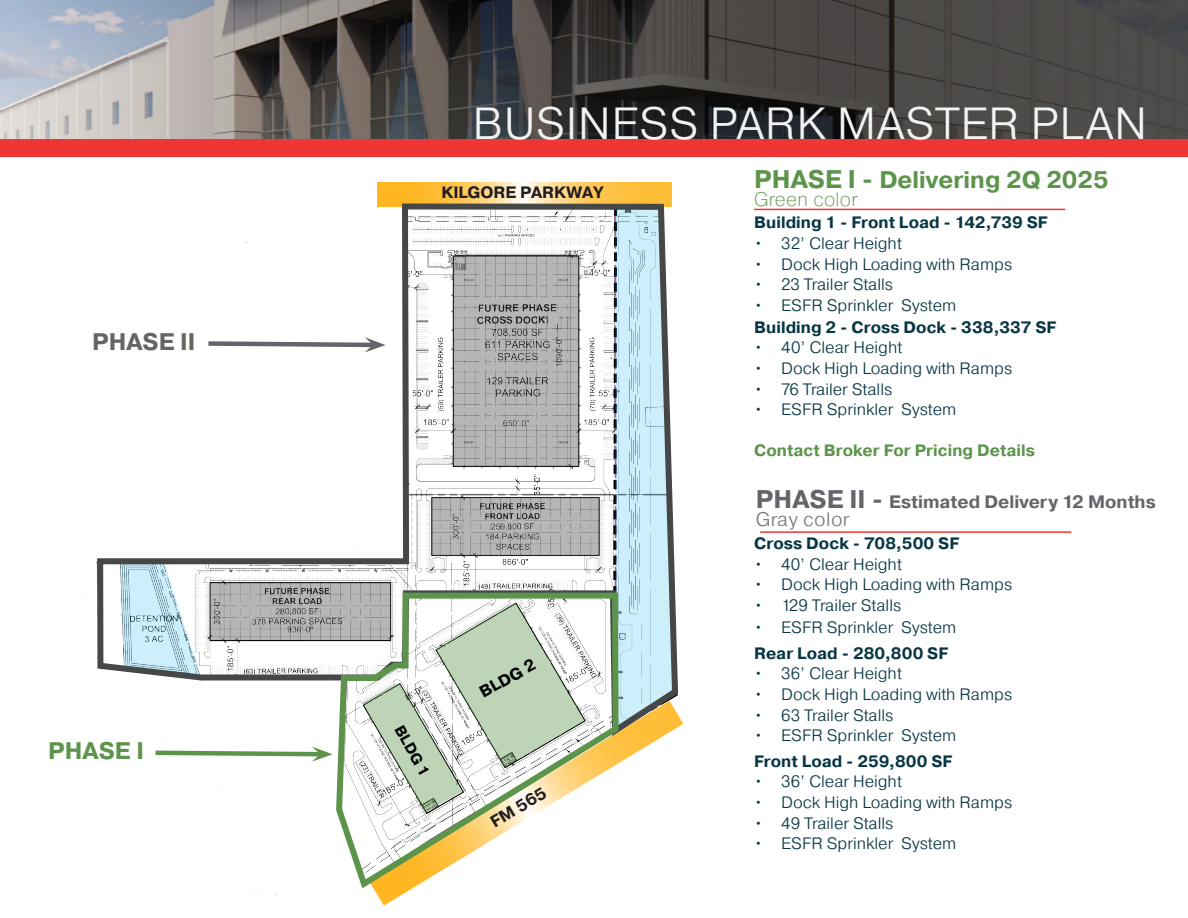
<style>
.page{position:relative;width:1188px;height:918px;background:#fff}
.page>*{position:absolute;margin:0;border:0;box-sizing:border-box;transform-origin:0 0}
.t1{font:300 45px "Pragmatica";letter-spacing:.01em;color:#f1f2f2}
.t2{font:700 24px "Pragmatica";color:#5d944b}
.t3{font:700 24px "Pragmatica";color:#686561}
.t4{font:200 19.5px "Pragmatica";letter-spacing:.02em;color:#5d944b}
.t5{font:300 19.5px "Pragmatica";letter-spacing:.02em;color:#76787b}
.t6{font:700 18px "Pragmatica";color:#63656a}
.t7{font:700 16.65px "Pragmatica";color:#231f20}
.t8{font:300 16.5px "Pragmatica";color:#083644}
.t9{font:700 16.5px "Pragmatica";letter-spacing:.005em;color:#083644}
.t10{font:700 16.5px "Pragmatica";letter-spacing:.005em;color:#5d944b}
.t11{font:700 16.5px "Pragmatica";color:#231f20}
.t12{font:700 16.5px "Pragmatica";color:#000}
.t13{font:700 15px "Pragmatica";color:#000}
.s1{font-size:25.5px}
</style>
<div class="page">
<img style="left:0;top:0;width:1188px;height:139px">
<div style="left:0;top:139px;width:1188px;height:18px;background:#ee3637"></div>
<svg style="left:377px;top:182px;width:295px;height:18px;background:#ffcb63"></svg>
<svg style="left:376px;top:720px;width:307px;height:186px"></svg>
<svg style="left:95px;top:200px;width:586px;height:542px"></svg>
<svg style="left:333px;top:590px;width:289px;height:303px"></svg>
<svg style="left:155px;top:747px;width:178px;height:15px"></svg>
<hr style="left:760px;top:531px;width:311px;height:2px;background:#ee3637">
<hr style="left:754px;top:209px;width:311px;height:1px;background:#ee3637">
<p class="t3" style="left:92px;top:326px;width:105px">PHASE II</p>
<p class="t2" style="left:48px;top:735px;width:97px">PHASE I</p>
<p class="t13" style="left:407px;top:721px;width:58px;rotate:61deg">BLDG 1</p>
<p class="t1" style="left:472px;top:95px;width:676px">BUSINESS PARK MASTER PLAN</p>
<p class="t11" style="left:441px;top:182px;width:164px">KILGORE PARKWAY</p>
<p class="t12" style="left:475px;top:684px;width:63px;rotate:-29deg">BLDG 2</p>
<p class="t7" style="left:486px;top:814px;width:64px;rotate:-31deg">FM 565</p>
<p class="t2" style="left:754px;top:165px;width:356px"><span class="s1">PHASE I -</span> Delivering 2Q 2025</p>
<p class="t4" style="left:754px;top:187px;width:105px">Green color</p>
<p class="t9" style="left:754px;top:212px;width:295px">Building 1 - Front Load - 142,739 SF</p>
<p class="t8" style="left:754px;top:233px;width:149px">• 32’ Clear Height</p>
<p class="t8" style="left:754px;top:253px;width:260px">• Dock High Loading with Ramps</p>
<p class="t8" style="left:754px;top:274px;width:140px">• 23 Trailer Stalls</p>
<p class="t8" style="left:754px;top:295px;width:204px">• ESFR Sprinkler System</p>
<p class="t9" style="left:754px;top:316px;width:304px">Building 2 - Cross Dock - 338,337 SF</p>
<p class="t8" style="left:754px;top:337px;width:150px">• 40’ Clear Height</p>
<p class="t8" style="left:754px;top:358px;width:260px">• Dock High Loading with Ramps</p>
<p class="t8" style="left:754px;top:378px;width:140px">• 76 Trailer Stalls</p>
<p class="t8" style="left:754px;top:399px;width:204px">• ESFR Sprinkler System</p>
<p class="t10" style="left:754px;top:440px;width:282px">Contact Broker For Pricing Details</p>
<p class="t6" style="left:756px;top:490px;width:401px"><span class="s1">PHASE II -</span> Estimated Delivery 12 Months</p>
<p class="t5" style="left:756px;top:507px;width:95px">Gray color</p>
<p class="t9" style="left:754px;top:533px;width:207px">Cross Dock - 708,500 SF</p>
<p class="t8" style="left:754px;top:554px;width:149px">• 40’ Clear Height</p>
<p class="t8" style="left:754px;top:574px;width:260px">• Dock High Loading with Ramps</p>
<p class="t8" style="left:754px;top:595px;width:149px">• 129 Trailer Stalls</p>
<p class="t8" style="left:754px;top:617px;width:204px">• ESFR Sprinkler System</p>
<p class="t9" style="left:754px;top:642px;width:196px">Rear Load - 280,800 SF</p>
<p class="t8" style="left:754px;top:663px;width:149px">• 36’ Clear Height</p>
<p class="t8" style="left:754px;top:684px;width:260px">• Dock High Loading with Ramps</p>
<p class="t8" style="left:754px;top:704px;width:141px">• 63 Trailer Stalls</p>
<p class="t8" style="left:754px;top:725px;width:204px">• ESFR Sprinkler System</p>
<p class="t9" style="left:754px;top:750px;width:200px">Front Load - 259,800 SF</p>
<p class="t8" style="left:754px;top:771px;width:149px">• 36’ Clear Height</p>
<p class="t8" style="left:754px;top:792px;width:260px">• Dock High Loading with Ramps</p>
<p class="t8" style="left:754px;top:812px;width:141px">• 49 Trailer Stalls</p>
<p class="t8" style="left:754px;top:833px;width:204px">• ESFR Sprinkler System</p>
</div>
